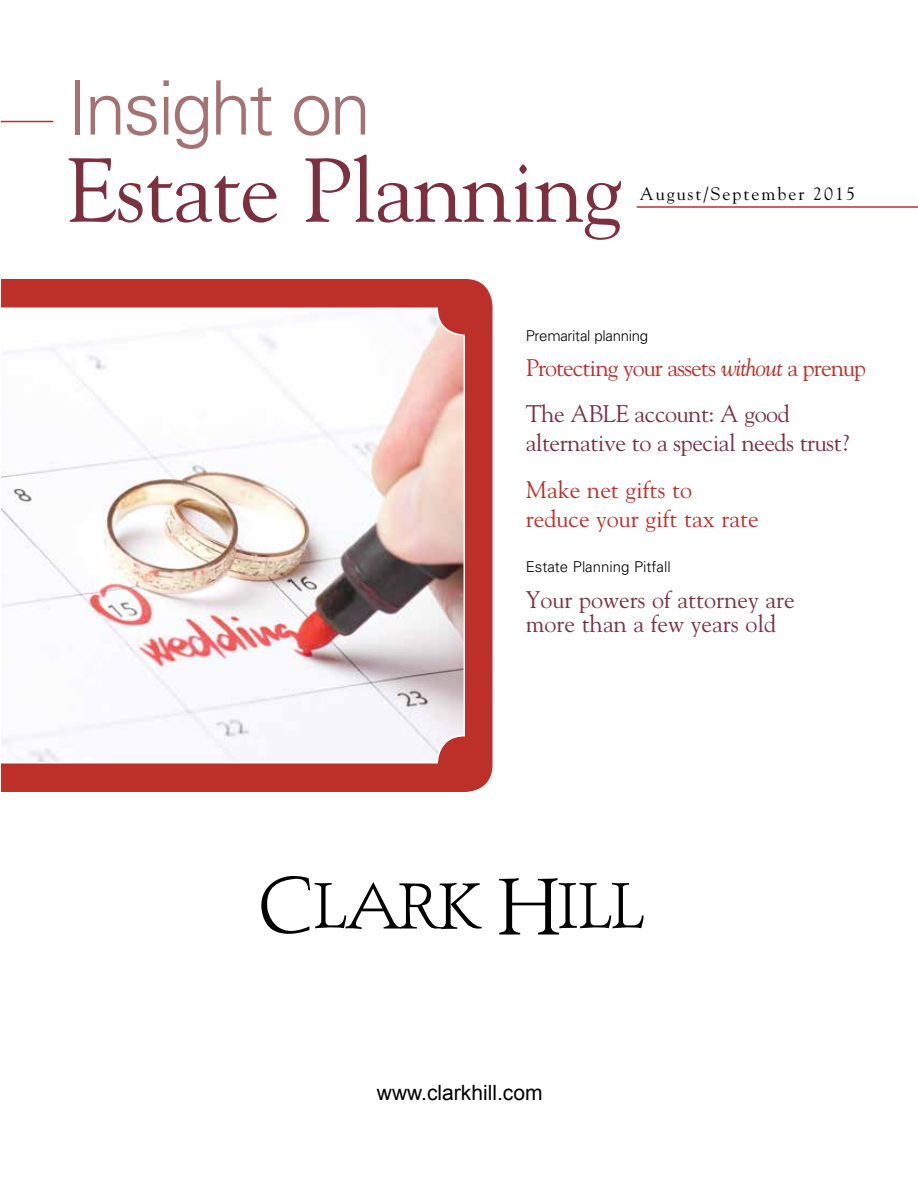
<style>
.page{position:relative;width:918px;height:1188px;background:#fff}
.page>*{position:absolute;margin:0;border:0;box-sizing:border-box;transform-origin:0 0}
.t1{font:90px "Goudy Std";letter-spacing:-.015em;color:#7c303f}
.t2{font:300 75px "Univers LT Std";letter-spacing:-.04em;color:#a57274}
.t3{font:24px/46.8px "Goudy Std";letter-spacing:-.04em;color:#bd302a}
.t4{font:24px/24px "Goudy Std";color:#7c303f}
.t5{font:24px/28.8px "Goudy Std";color:#bd302a}
.t6{font:24px "Goudy Std";letter-spacing:-.02em;color:#7c303f}
.t7{font:21px "Arial";color:#000}
.t8{font:18px "Goudy Std";letter-spacing:.11em;color:#000}
.t9{font:300 15px "Univers LT Std";color:#000}
.t10{font:300 15px "Univers LT Std";letter-spacing:-.02em;color:#000}
.s1{font-style:italic}
.s2{color:#7c303f}
</style>
<div class="page">
<div style="left:1px;top:279px;width:491px;height:513px;background:#bd302a"></div>
<hr style="left:1px;top:121px;width:52px;height:1px;background:#bd302a">
<hr style="left:637px;top:206px;width:281px;height:2px;background:#bd302a">
<svg style="left:1px;top:308px;width:464px;height:456px"></svg>
<svg style="left:261px;top:876px;width:221px;height:58px"></svg>
<svg style="left:499px;top:878px;width:145px;height:57px"></svg>
<h2 class="t2" style="left:67px;top:63px;width:306px">Insight on</h2>
<h1 class="t1" style="left:67px;top:135px;width:557px">Estate Planning</h1>
<p class="t8" style="left:640px;top:182px;width:217px">August/September 2015</p>
<p class="t10" style="left:526px;top:327px;width:124px">Premarital planning</p>
<p class="t3" style="left:526px;top:344px;width:342px">Protecting your assets <span class="s1">without</span> a prenup<br><span class="s2">The ABLE account: A good</span></p>
<p class="t6" style="left:526px;top:428px;width:325px">alternative to a special needs trust?</p>
<p class="t5" style="left:526px;top:475px;width:234px">Make net gifts to reduce your gift tax rate</p>
<p class="t9" style="left:526px;top:558px;width:147px">Estate Planning Pitfall</p>
<p class="t4" style="left:526px;top:587px;width:270px">Your powers of attorney are more than a few years old</p>
<p class="t7" style="left:377px;top:1079px;width:167px">www.clarkhill.com</p>
</div>
